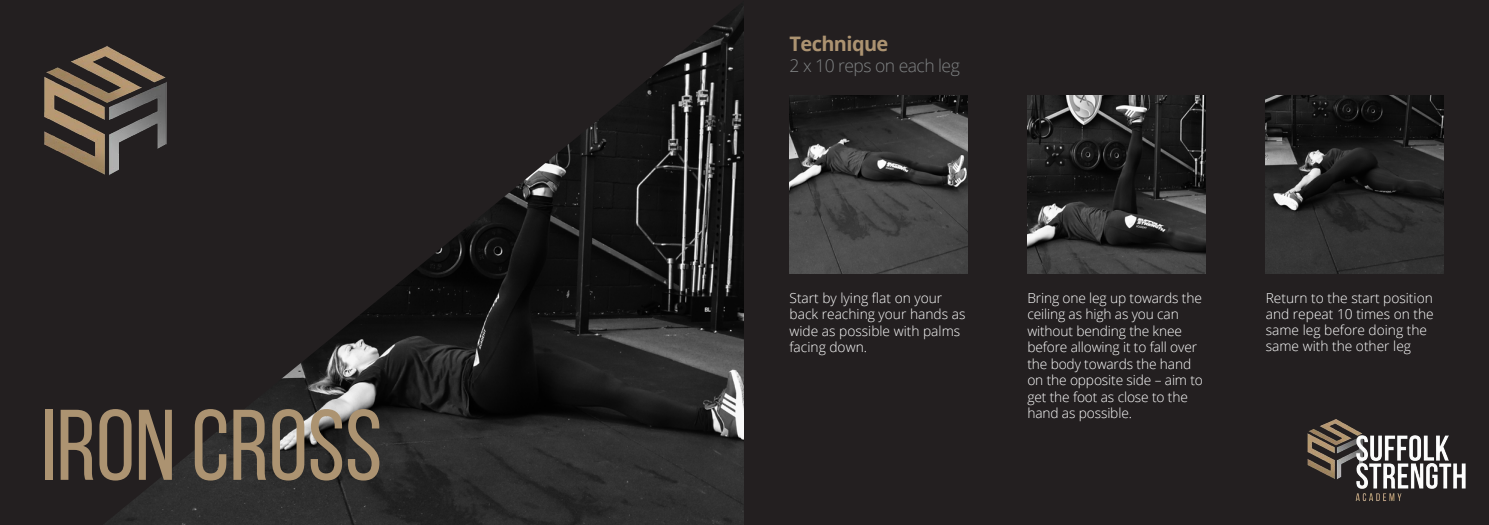
<style>
.page{position:relative;width:1489px;height:525px;background:#fff}
.page>*{position:absolute;margin:0;border:0;box-sizing:border-box;transform-origin:0 0}
.t1{font:100px "Bebas Neue";color:#ac9371}
.t2{font:700 20px "Open Sans";letter-spacing:-.03em;color:#ac9371}
.Subheading{font:300 17.5px "Open Sans";letter-spacing:-.03em;color:#808384}
.Main_Text{font:300 13.75px/16.5px "Open Sans";letter-spacing:-.01em;color:#fff}
</style>
<div class="page">
<svg style="left:0;top:0;width:744px;height:524px;background:#262424"></svg>
<img style="left:27px;top:32px;width:162px;height:158px">
<div style="left:744px;top:0;width:744px;height:524px;background:#231f20"></div>
<img style="left:789px;top:95px;width:178px;height:178px">
<img style="left:1027px;top:95px;width:178px;height:178px">
<img style="left:1265px;top:95px;width:178px;height:178px">
<img style="left:1307px;top:419px;width:159px;height:83px">
<p class="t1" style="left:41px;top:391px;width:343px">IRON CROSS</p>
<p class="t2" style="left:789px;top:29px;width:100px">Technique</p>
<p class="Subheading" style="left:789px;top:53px;width:172px">2 x 10 reps on each leg</p>
<p class="Main_Text" style="left:789px;top:289px;width:177px">Start by lying flat on your back reaching your hands as wide as possible with palms facing down.</p>
<p class="Main_Text" style="left:1027px;top:289px;width:177px">Bring one leg up towards the ceiling as high as you can without bending the knee before allowing it to fall over the body towards the hand on the opposite side – aim to get the foot as close to the hand as possible.</p>
<p class="Main_Text" style="left:1265px;top:289px;width:169px">Return to the start position and repeat 10 times on the same leg before doing the same with the other leg</p>
</div>
